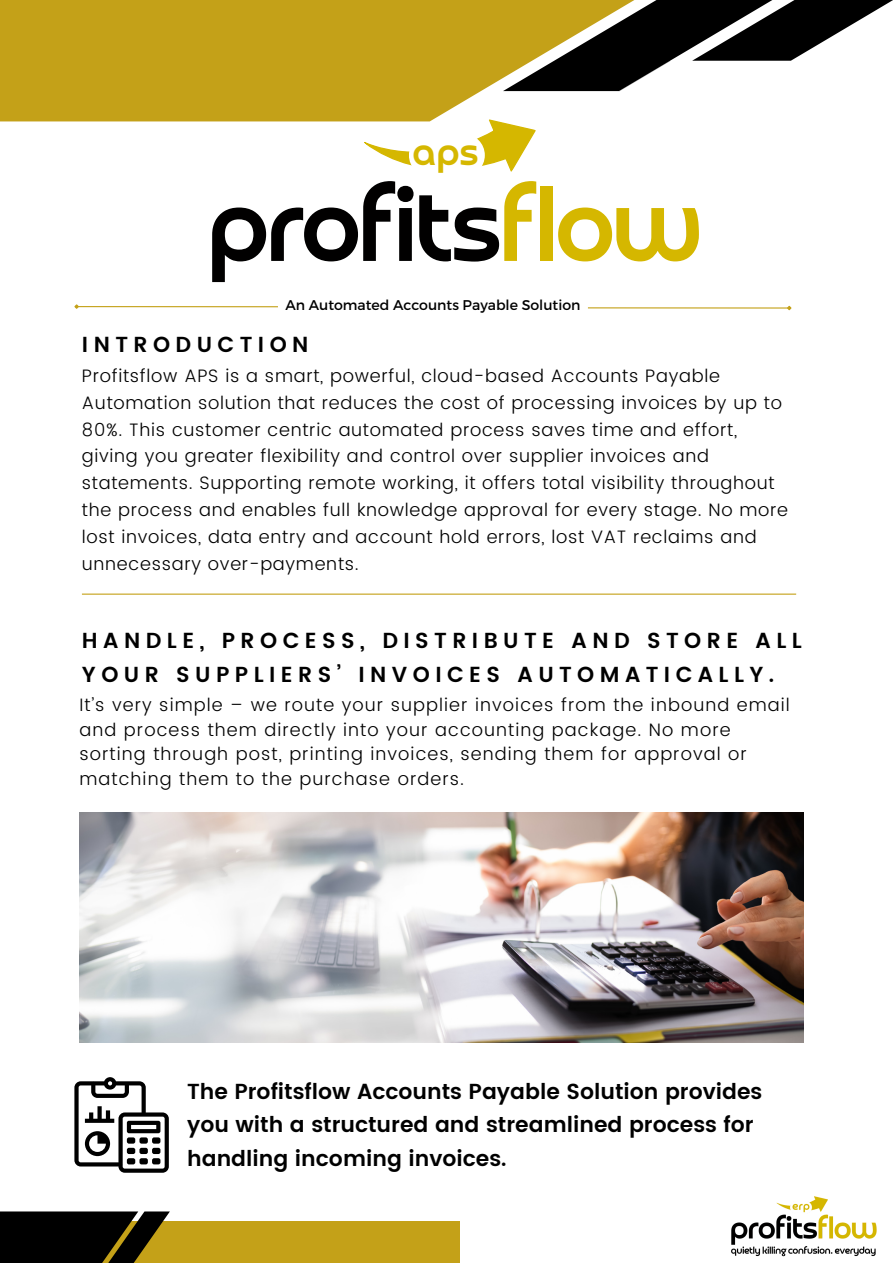
<style>
.page{position:relative;width:893px;height:1264px;background:#fff}
.page>*{position:absolute;margin:0;border:0;box-sizing:border-box;transform-origin:0 0}
.t1{font:105.75px "Croogla 4 F";letter-spacing:-.04em;color:#010000}
.t2{font:39px "Croogla 4 F";color:#d5b700}
.t3{font:600 21.75px/33.8px "Poppins";color:#000}
.t4{font:600 21.75px/33.8px "Poppins";letter-spacing:.25em;color:#000}
.t5{font:300 18px/27px "Poppins";letter-spacing:.04em;color:#000}
.t6{font:300 18px/24.8px "Poppins";letter-spacing:.06em;color:#000}
.t7{font:14.1px "Montserrat";color:#000}
.s1{color:#d5b700}
</style>
<div class="page">
<img style="left:79px;top:812px;width:724px;height:230px">
<hr style="left:82px;top:593px;width:714px;height:1px;background:#c4a118">
<hr style="left:78px;top:306px;width:200px;height:1px;background:#c4a118">
<svg style="left:74px;top:304px;width:6px;height:5px"></svg>
<hr style="left:588px;top:307px;width:199px;height:1px;background:#c4a118">
<svg style="left:785px;top:305px;width:7px;height:6px"></svg>
<div style="left:90px;top:1221px;width:369px;height:41px;background:#c4a118"></div>
<svg style="left:0;top:1211px;width:170px;height:51px;background:#1d1908"></svg>
<svg style="left:74px;top:1077px;width:95px;height:95px"></svg>
<div style="left:0;top:0;width:363px;height:121px;background:#c4a118"></div>
<svg style="left:363px;top:0;width:529px;height:172px"></svg>
<img style="left:731px;top:1196px;width:146px;height:61px">
<p class="t2" style="left:412px;top:136px;width:68px">aps</p>
<p class="t1" style="left:206px;top:181px;width:498px">profits<span class="s1">flow</span></p>
<p class="t7" style="left:285px;top:295px;width:296px">An Automated Accounts Payable Solution</p>
<p class="t4" style="left:82px;top:328px;width:228px">INTRODUCTION</p>
<p class="t5" style="left:82px;top:362px;width:707px">Profitsflow APS is a smart, powerful, cloud-based Accounts Payable Automation solution that reduces the cost of processing invoices by up to 80%. This customer centric automated process saves time and effort, giving you greater flexibility and control over supplier invoices and statements. Supporting remote working, it offers total visibility throughout the process and enables full knowledge approval for every stage. No more lost invoices, data entry and account hold errors, lost VAT reclaims and unnecessary over-payments.</p>
<p class="t4" style="left:82px;top:624px;width:721px">HANDLE, PROCESS, DISTRIBUTE AND STORE ALL<br>YOUR SUPPLIERS’ INVOICES AUTOMATICALLY.</p>
<p class="t6" style="left:79px;top:692px;width:711px">It’s very simple – we route your supplier invoices from the inbound email and process them directly into your accounting package. No more sorting through post, printing invoices, sending them for approval or matching them to the purchase orders.</p>
<p class="t3" style="left:187px;top:1074px;width:576px">The Profitsflow Accounts Payable Solution provides you with a structured and streamlined process for handling incoming invoices.</p>
</div>
